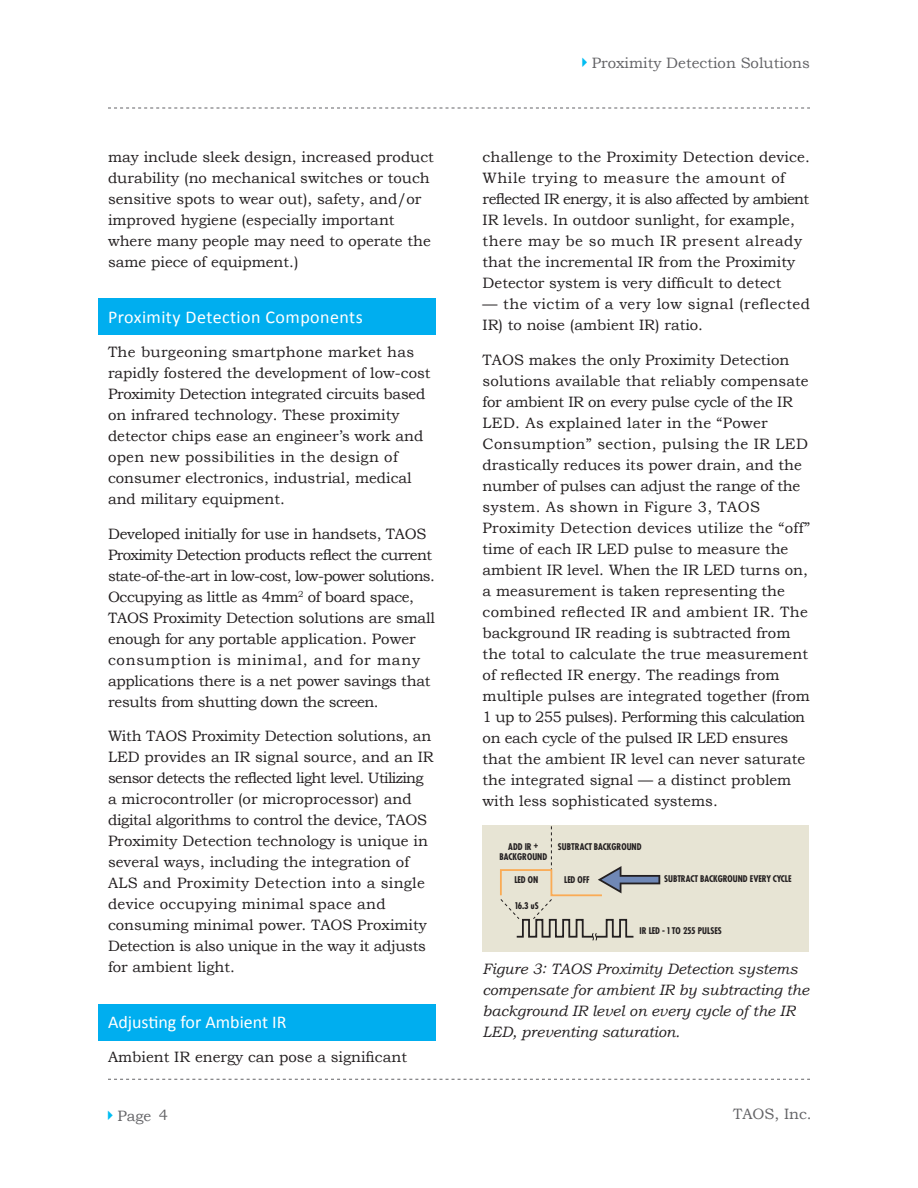
<style>
.page{position:relative;width:918px;height:1188px;background:#fff}
.page>*{position:absolute;margin:0;border:0;box-sizing:border-box;transform-origin:0 0}
.Body{font:18px "Calibri";letter-spacing:.02em;color:#fff}
.Body-2{font:18px "Calibri";color:#fff}
.Body-3{font:15px/21px "Bookman Old Style";color:#231f20}
.Body-4{font:15px/21px "Bookman Old Style";letter-spacing:-.02em;color:#231f20}
.Body-5{font:italic 15px/21px "Bookman Old Style";color:#231f20}
.Body-6{font:15px/21px "Bookman Old Style";letter-spacing:.03em;color:#231f20}
.t1{font:15px "Bookman Old Style";color:#636366}
.t2{font:700 condensed 9px/10.8px "Futura";letter-spacing:-.005em;color:#231f20;text-align:center}
.s1{color:#01bdf2}
</style>
<div class="page">
<div style="left:98px;top:299px;width:337px;height:36px;background:#00aeef"></div>
<div style="left:98px;top:1004px;width:337px;height:36px;background:#00aeef"></div>
<div style="left:483px;top:825px;width:326px;height:126px;background:#e7e4d4"></div>
<svg style="left:500px;top:826px;width:160px;height:115px"></svg>
<svg style="left:108px;top:108px;width:702px;height:1px"></svg>
<svg style="left:108px;top:1079px;width:702px;height:1px"></svg>
<p class="Body-3" style="left:108px;top:147px;width:328px">may include sleek design, increased product durability (no mechanical switches or touch sensitive spots to wear out), safety, and/or improved hygiene (especially important where many people may need to operate the same piece of equipment.)</p>
<p class="Body" style="left:108px;top:306px;width:256px">Proximity Detection Components</p>
<p class="Body-3" style="left:108px;top:342px;width:324px">The burgeoning smartphone market has rapidly fostered the development of low-cost Proximity Detection integrated circuits based on infrared technology. These proximity detector chips ease an engineer’s work and open new possibilities in the design of consumer electronics, industrial, medical and military equipment.</p>
<p class="Body-4" style="left:108px;top:523px;width:329px">Developed initially for use in handsets, TAOS Proximity Detection products reflect the current state-of-the-art in low-cost, low-power solutions.<br>Occupying as little as 4mm<sup>2</sup> of board space, TAOS Proximity Detection solutions are small enough for any portable application. Power consumption is minimal, and for many applications there is a net power savings that results from shutting down the screen.</p>
<p class="Body-3" style="left:108px;top:726px;width:327px">With TAOS Proximity Detection solutions, an LED provides an IR signal source, and an IR sensor detects the reflected light level. Utilizing a microcontroller (or microprocessor) and digital algorithms to control the device, TAOS Proximity Detection technology is unique in several ways, including the integration of ALS and Proximity Detection into a single device occupying minimal space and consuming minimal power. TAOS Proximity Detection is also unique in the way it adjusts for ambient light.</p>
<p class="Body-2" style="left:108px;top:1011px;width:180px">Adjusting for Ambient IR</p>
<p class="Body-3" style="left:108px;top:1047px;width:301px">Ambient IR energy can pose a significant</p>
<p class="t1" style="left:577px;top:54px;width:235px"><span class="s1">✔</span>Proximity Detection Solutions</p>
<p class="Body-3" style="left:483px;top:147px;width:329px">challenge to the Proximity Detection device.<br>While trying to measure the amount of reflected IR energy, it is also affected by ambient IR levels. In outdoor sunlight, for example, there may be so much IR present already that the incremental IR from the Proximity Detector system is very difficult to detect</p>
<p class="Body-6" style="left:483px;top:294px;width:329px">— the victim of a very low signal (reflected<br>IR) to noise (ambient IR) ratio.</p>
<p class="Body-3" style="left:483px;top:349px;width:329px">TAOS makes the only Proximity Detection solutions available that reliably compensate for ambient IR on every pulse cycle of the IR LED. As explained later in the “Power Consumption” section, pulsing the IR LED drastically reduces its power drain, and the number of pulses can adjust the range of the system. As shown in Figure 3, TAOS Proximity Detection devices utilize the “off” time of each IR LED pulse to measure the ambient IR level. When the IR LED turns on, a measurement is taken representing the combined reflected IR and ambient IR. The background IR reading is subtracted from the total to calculate the true measurement of reflected IR energy. The readings from multiple pulses are integrated together (from 1 up to 255 pulses). Performing this calculation on each cycle of the pulsed IR LED ensures that the ambient IR level can never saturate the integrated signal — a distinct problem with less sophisticated systems.</p>
<p class="t2" style="left:499px;top:841px;width:49px">ADD IR +<br>BACKGROUND</p>
<p class="t2" style="left:514px;top:874px;width:25px">LED ON</p>
<p class="t2" style="left:564px;top:874px;width:27px">LED OFF</p>
<p class="t2" style="left:558px;top:841px;width:85px">SUBTRACT BACKGROUND</p>
<p class="t2" style="left:514px;top:900px;width:26px">16.3 uS</p>
<p class="t2" style="left:664px;top:873px;width:129px">SUBTRACT BACKGROUND EVERY CYCLE</p>
<p class="t2" style="left:639px;top:925px;width:84px">IR LED - 1 TO 255 PULSES</p>
<p class="Body-5" style="left:483px;top:958px;width:328px">Figure 3: TAOS Proximity Detection systems compensate for ambient IR by subtracting the background IR level on every cycle of the IR LED, preventing saturation.</p>
<p class="t1" style="left:102px;top:1107px;width:50px"><span class="s1">✔</span>Page</p>
<p class="t1" style="left:159px;top:1107px;width:11px">4</p>
<p class="t1" style="left:733px;top:1106px;width:80px">TAOS, Inc.</p>
</div>
